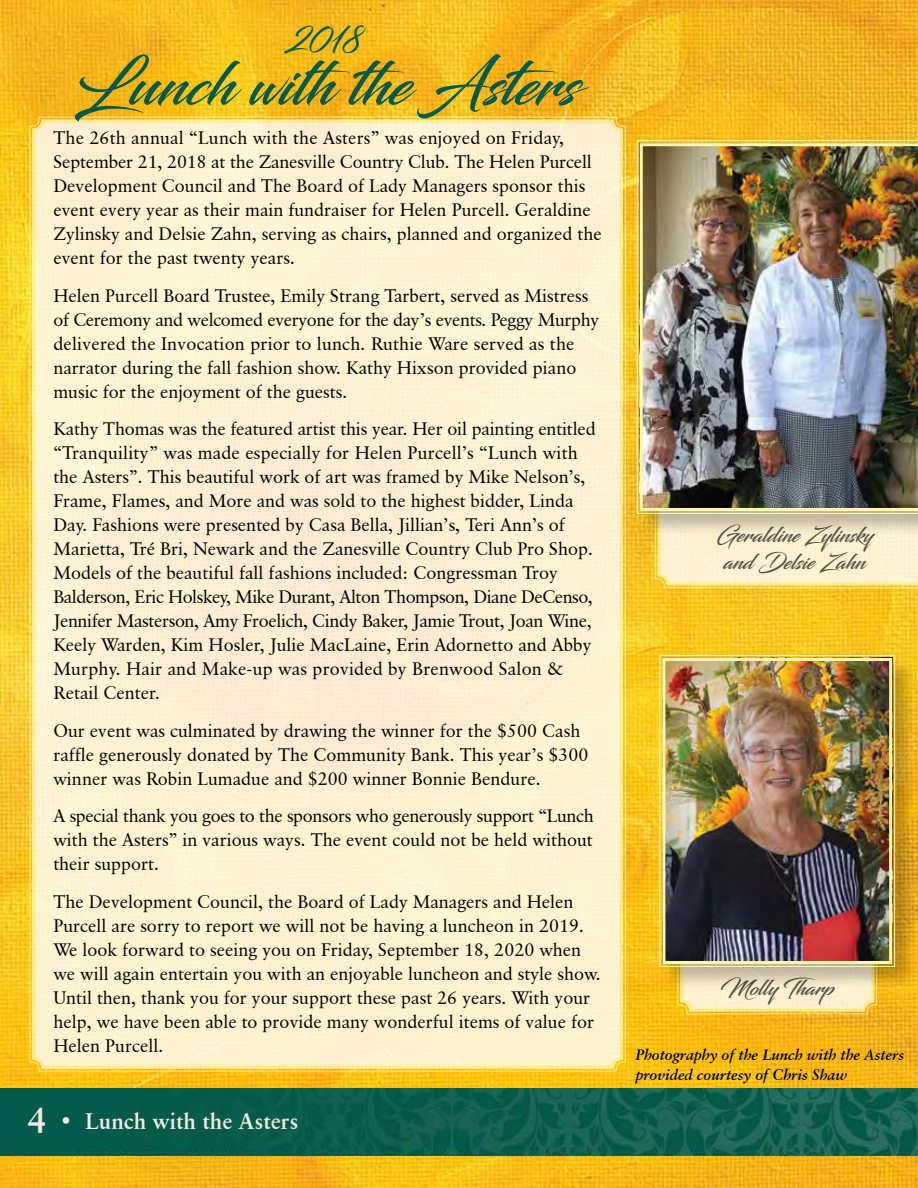
<style>
.page{position:relative;width:918px;height:1188px;background:#fff}
.page>*{position:absolute;margin:0;border:0;box-sizing:border-box;transform-origin:0 0}
.t1{font:60px "Blacksword";color:#045948}
.t2{font:30px "Blacksword";color:#045948}
.t3{font:700 22.5px "Classical Garamond BT";color:#efebe1}
.t4{font:21px/27px "Blacksword";color:#545456;text-align:center}
.t5{font:18px/24px "Classical Garamond BT";color:#000}
.t6{font:italic 700 15px/19.5px "Classical Garamond BT";color:#000}
.s1{font-size:36px}
</style>
<div class="page">
<img style="left:0;top:0;width:918px;height:1188px">
<div style="left:29px;top:116px;width:597px;height:956px;background:#fdf2d2"></div>
<div style="left:32px;top:120px;width:591px;height:949px;border:3px solid #fff9ae;border-radius:9px"></div>
<img style="left:0;top:1089px;width:918px;height:67px">
<svg style="left:555px;top:172px;width:76px;height:9px"></svg>
<svg style="left:677px;top:991px;width:201px;height:24px;background:#fbe6ab"></svg>
<div style="left:680px;top:938px;width:194px;height:73px;border:3px solid #fff9ae;border-radius:9px"></div>
<div style="left:660px;top:656px;width:258px;height:335px;background:#000;opacity:.25"></div>
<img style="left:659px;top:654px;width:237px;height:313px">
<div style="left:662px;top:658px;width:230px;height:306px;border:3px solid #fff9ae"></div>
<svg style="left:654px;top:538px;width:264px;height:51px;background:#fceec0"></svg>
<div style="left:638px;top:141px;width:280px;height:397px;background:#000;opacity:.25"></div>
<svg style="left:636px;top:140px;width:282px;height:374px;background:#e5c968"></svg>
<img style="left:640px;top:143px;width:278px;height:368px">
<h2 class="t2" style="left:290px;top:22px;width:73px">2018</h2>
<h1 class="t1" style="left:74px;top:49px;width:506px">Lunch with the Asters</h1>
<p class="t5" style="left:53px;top:126px;width:550px">The 26th annual “Lunch with the Asters” was enjoyed on Friday, September 21, 2018 at the Zanesville Country Club. The Helen Purcell Development Council and The Board of Lady Managers sponsor this event every year as their main fundraiser for Helen Purcell. Geraldine Zylinsky and Delsie Zahn, serving as chairs, planned and organized the event for the past twenty years.</p>
<p class="t5" style="left:53px;top:283px;width:547px">Helen Purcell Board Trustee, Emily Strang Tarbert, served as Mistress of Ceremony and welcomed everyone for the day’s events. Peggy Murphy delivered the Invocation prior to lunch. Ruthie Ware served as the narrator during the fall fashion show. Kathy Hixson provided piano music for the enjoyment of the guests.</p>
<p class="t5" style="left:53px;top:417px;width:544px">Kathy Thomas was the featured artist this year. Her oil painting entitled “Tranquility” was made especially for Helen Purcell’s “Lunch with the Asters”. This beautiful work of art was framed by Mike Nelson’s, Frame, Flames, and More and was sold to the highest bidder, Linda Day. Fashions were presented by Casa Bella, Jillian’s, Teri Ann’s of Marietta, Tré Bri, Newark and the Zanesville Country Club Pro Shop.<br>Models of the beautiful fall fashions included: Congressman Troy Balderson, Eric Holskey, Mike Durant, Alton Thompson, Diane DeCenso, Jennifer Masterson, Amy Froelich, Cindy Baker, Jamie Trout, Joan Wine, Keely Warden, Kim Hosler, Julie MacLaine, Erin Adornetto and Abby Murphy. Hair and Make-up was provided by Brenwood Salon &amp; Retail Center.</p>
<p class="t5" style="left:53px;top:718px;width:537px">Our event was culminated by drawing the winner for the $500 Cash raffle generously donated by The Community Bank. This year’s $300 winner was Robin Lumadue and $200 winner Bonnie Bendure.</p>
<p class="t5" style="left:53px;top:804px;width:542px;text-align:justify">A special thank you goes to the sponsors who generously support “Lunch with the Asters” in various ways. The event could not be held without their support.</p>
<p class="t5" style="left:53px;top:889px;width:549px">The Development Council, the Board of Lady Managers and Helen Purcell are sorry to report we will not be having a luncheon in 2019.<br>We look forward to seeing you on Friday, September 18, 2020 when we will again entertain you with an enjoyable luncheon and style show.<br>Until then, thank you for your support these past 26 years. With your help, we have been able to provide many wonderful items of value for Helen Purcell.</p>
<p class="t3" style="left:27px;top:1107px;width:273px"><span class="s1">4</span> • Lunch with the Asters</p>
<p class="t4" style="left:717px;top:522px;width:158px">Geraldine Zylinsky and Delsie Zahn</p>
<p class="t4" style="left:720px;top:974px;width:115px">Molly Tharp</p>
<p class="t6" style="left:636px;top:1045px;width:270px">Photography of the Lunch with the Asters provided courtesy of Chris Shaw</p>
</div>
